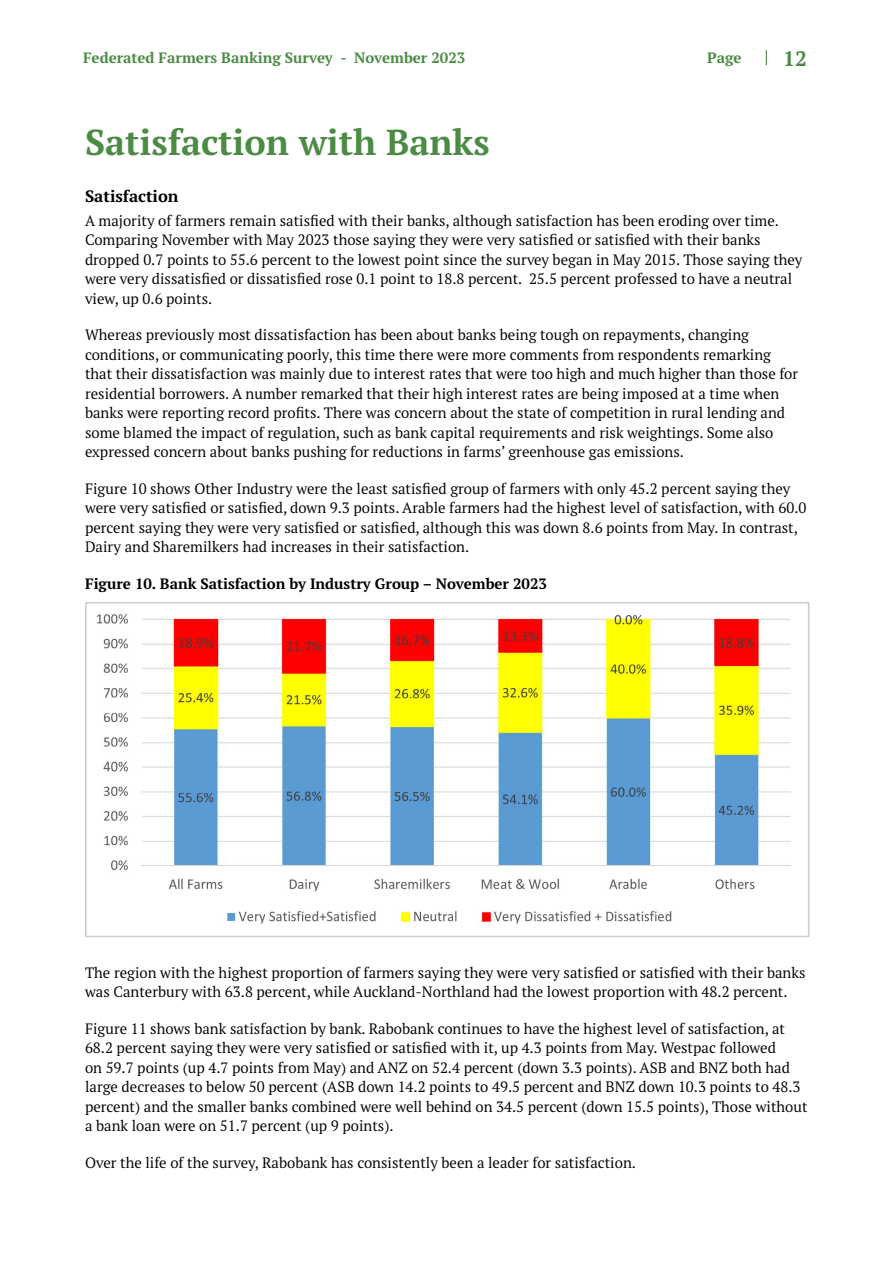
<style>
.page{position:relative;width:893px;height:1263px;background:#fff}
.page>*{position:absolute;margin:0;border:0;box-sizing:border-box;transform-origin:0 0}
.t1{font:700 36px "PT Serif Pro";color:#4b8b44}
.t2{font:700 21px "PT Serif Pro";color:#4b8b44}
.t3{font:700 16.5px "PT Serif Pro";color:#000}
.t4{font:15px/19.5px "PT Serif Pro";color:#000}
.t5{font:700 15px "PT Serif Pro";color:#000}
.t6{font:700 15px "PT Serif Pro";color:#4b8b44}
</style>
<div class="page">
<svg style="left:766px;top:50px;width:1px;height:15px"></svg>
<img style="left:97px;top:614px;width:694px;height:310px">
<div style="left:85px;top:602px;width:724px;height:335px;border:2px solid #ccc"></div>
<p class="t6" style="left:83px;top:48px;width:384px">Federated Farmers Banking Survey - November 2023</p>
<p class="t6" style="left:707px;top:48px;width:36px">Page</p>
<h2 class="t2" style="left:783px;top:44px;width:25px">12</h2>
<h1 class="t1" style="left:85px;top:119px;width:406px">Satisfaction with Banks</h1>
<p class="t3" style="left:85px;top:185px;width:95px">Satisfaction</p>
<p class="t4" style="left:85px;top:210px;width:719px">A majority of farmers remain satisfied with their banks, although satisfaction has been eroding over time.<br>Comparing November with May 2023 those saying they were very satisfied or satisfied with their banks dropped 0.7 points to 55.6 percent to the lowest point since the survey began in May 2015. Those saying they were very dissatisfied or dissatisfied rose 0.1 point to 18.8 percent. 25.5 percent professed to have a neutral view, up 0.6 points.</p>
<p class="t4" style="left:85px;top:325px;width:715px">Whereas previously most dissatisfaction has been about banks being tough on repayments, changing conditions, or communicating poorly, this time there were more comments from respondents remarking that their dissatisfaction was mainly due to interest rates that were too high and much higher than those for residential borrowers. A number remarked that their high interest rates are being imposed at a time when banks were reporting record profits. There was concern about the state of competition in rural lending and some blamed the impact of regulation, such as bank capital requirements and risk weightings. Some also expressed concern about banks pushing for reductions in farms’ greenhouse gas emissions.</p>
<p class="t4" style="left:85px;top:479px;width:723px">Figure 10 shows Other Industry were the least satisfied group of farmers with only 45.2 percent saying they were very satisfied or satisfied, down 9.3 points. Arable farmers had the highest level of satisfaction, with 60.0 percent saying they were very satisfied or satisfied, although this was down 8.6 points from May. In contrast, Dairy and Sharemilkers had increases in their satisfaction.</p>
<p class="t5" style="left:85px;top:574px;width:463px">Figure 10. Bank Satisfaction by Industry Group – November 2023</p>
<p class="t4" style="left:85px;top:962px;width:722px">The region with the highest proportion of farmers saying they were very satisfied or satisfied with their banks was Canterbury with 63.8 percent, while Auckland-Northland had the lowest proportion with 48.2 percent.</p>
<p class="t4" style="left:85px;top:1018px;width:724px">Figure 11 shows bank satisfaction by bank. Rabobank continues to have the highest level of satisfaction, at 68.2 percent saying they were very satisfied or satisfied with it, up 4.3 points from May. Westpac followed<br>on 59.7 points (up 4.7 points from May) and ANZ on 52.4 percent (down 3.3 points). ASB and BNZ both had large decreases to below 50 percent (ASB down 14.2 points to 49.5 percent and BNZ down 10.3 points to 48.3 percent) and the smaller banks combined were well behind on 34.5 percent (down 15.5 points), Those without a bank loan were on 51.7 percent (up 9 points).</p>
<p class="t4" style="left:85px;top:1152px;width:552px">Over the life of the survey, Rabobank has consistently been a leader for satisfaction.</p>
</div>
